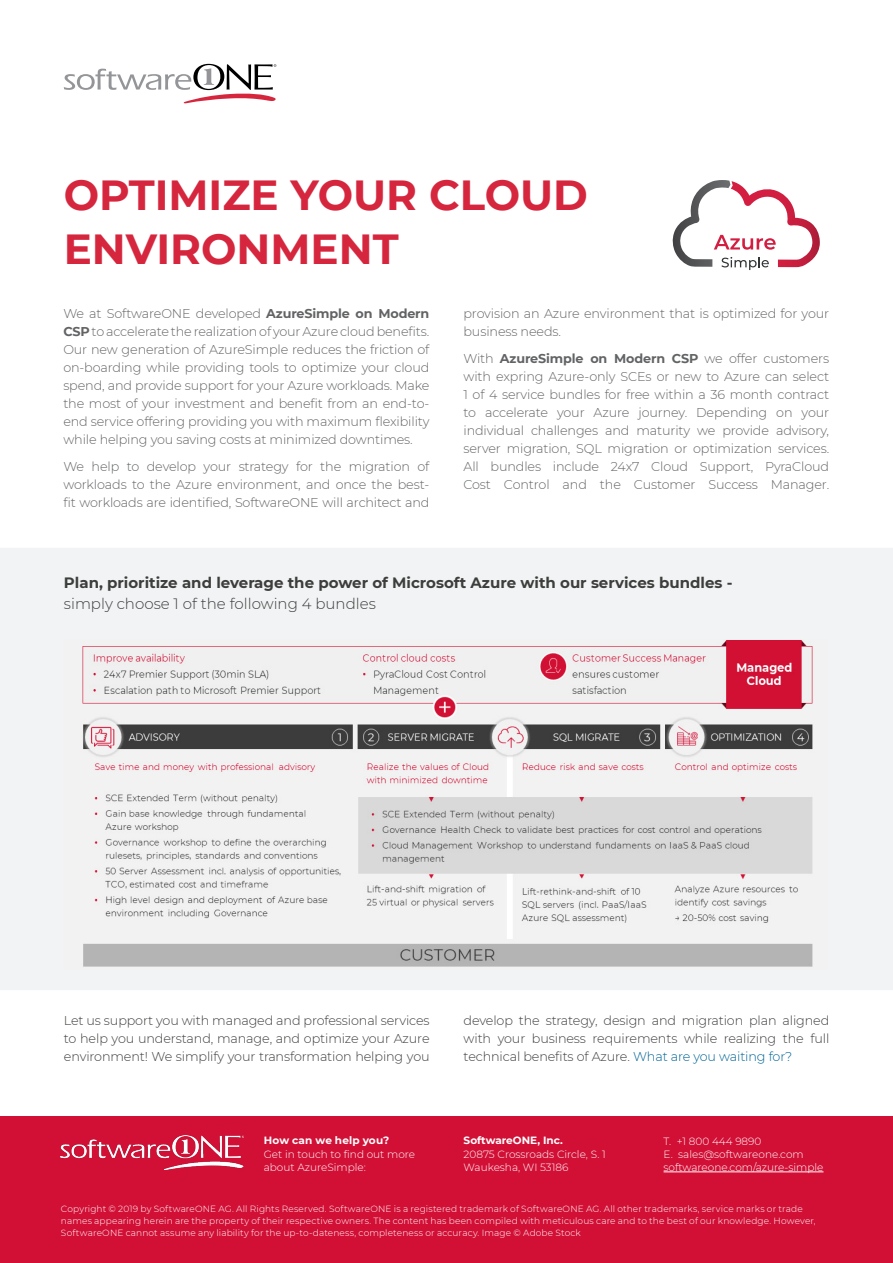
<style>
.page{position:relative;width:893px;height:1263px;background:#fff}
.page>*{position:absolute;margin:0;border:0;box-sizing:border-box;transform-origin:0 0}
.t1{font:700 42px/54px "Montserrat";color:#d5263e}
.t2{font:700 15px "Montserrat";color:#3d3d3c}
.t3{font:300 15px "Montserrat";color:#3d3d3c}
.t4{font:300 12.75px/18px "Montserrat";letter-spacing:-.01em;color:#626365;text-align:justify}
.t5{font:300 12.75px/18px "Montserrat";letter-spacing:-.01em;color:#3d3d3c;text-align:justify}
.t6{font:300 10.5px/13.5px "Montserrat";color:#fff}
.t7{font:700 10.5px "Montserrat";color:#fff}
.t8{font:300 9px/12px "Montserrat";letter-spacing:.015em;color:#fff}
.s1{font-weight:700}
.s2{color:#006496}
</style>
<div class="page">
<div style="left:0;top:548px;width:893px;height:442px;background:#f1f3f4"></div>
<svg style="left:64px;top:64px;width:212px;height:39px"></svg>
<svg style="left:672px;top:180px;width:148px;height:90px"></svg>
<img style="left:63px;top:639px;width:764px;height:331px">
<div style="left:0;top:1116px;width:893px;height:147px;background:#d21036"></div>
<hr style="left:664px;top:1171px;width:159px;height:1px;background:#fff">
<img style="left:61px;top:1135px;width:183px;height:34px">
<h1 class="t1" style="left:64px;top:166px;width:526px">OPTIMIZE YOUR CLOUD<br>ENVIRONMENT</h1>
<p class="t4" style="left:63px;top:304px;width:368px">We at SoftwareONE developed <span class="s1">AzureSimple on Modern CSP</span> to accelerate the realization of your Azure cloud benefits.<br>Our new generation of AzureSimple reduces the friction of on-boarding while providing tools to optimize your cloud spend, and provide support for your Azure workloads. Make the most of your investment and benefit from an end-to&shy;end service offering providing you with maximum flexibility while helping you saving costs at minimized downtimes.</p>
<p class="t4" style="left:63px;top:457px;width:368px">We help to develop your strategy for the migration of workloads to the Azure environment, and once the best&shy;fit workloads are identified, SoftwareONE will architect and</p>
<p class="t4" style="left:463px;top:304px;width:367px">provision an Azure environment that is optimized for your business needs.</p>
<p class="t4" style="left:463px;top:349px;width:367px">With <span class="s1">AzureSimple on Modern CSP</span> we offer customers with expring Azure-only SCEs or new to Azure can select 1 of 4 service bundles for free within a 36 month contract to accelerate your Azure journey. Depending on your individual challenges and maturity we provide advisory, server migration, SQL migration or optimization services.<br>All bundles include 24x7 Cloud Support, PyraCloud Cost Control and the Customer Success Manager.</p>
<p class="t2" style="left:64px;top:571px;width:670px">Plan, prioritize and leverage the power of Microsoft Azure with our services bundles -</p>
<p class="t3" style="left:64px;top:593px;width:313px">simply choose 1 of the following 4 bundles</p>
<p class="t5" style="left:64px;top:1011px;width:367px">Let us support you with managed and professional services to help you understand, manage, and optimize your Azure environment! We simplify your transformation helping you</p>
<p class="t7" style="left:264px;top:1133px;width:127px">How can we help you?</p>
<p class="t6" style="left:264px;top:1147px;width:153px">Get in touch to find out more about AzureSimple:</p>
<p class="t5" style="left:464px;top:1011px;width:367px">develop the strategy, design and migration plan aligned with your business requirements while realizing the full technical benefits of Azure. <span class="s2">What are you waiting for?</span></p>
<p class="t7" style="left:464px;top:1133px;width:101px">SoftwareONE, Inc.</p>
<p class="t6" style="left:464px;top:1147px;width:144px">20875 Crossroads Circle, S. 1<br>Waukesha, WI 53186</p>
<p class="t6" style="left:664px;top:1134px;width:161px;line-height:13px">T. +1 800 444 9890<br>E. sales@softwareone.com softwareone.com/azure-simple</p>
<p class="t8" style="left:61px;top:1202px;width:756px">Copyright © 2019 by SoftwareONE AG. All Rights Reserved. SoftwareONE is a registered trademark of SoftwareONE AG. All other trademarks, service marks or trade names appearing herein are the property of their respective owners. The content has been compiled with meticulous care and to the best of our knowledge. However,<br>SoftwareONE cannot assume any liability for the up-to-dateness, completeness or accuracy. Image © Adobe Stock</p>
</div>
